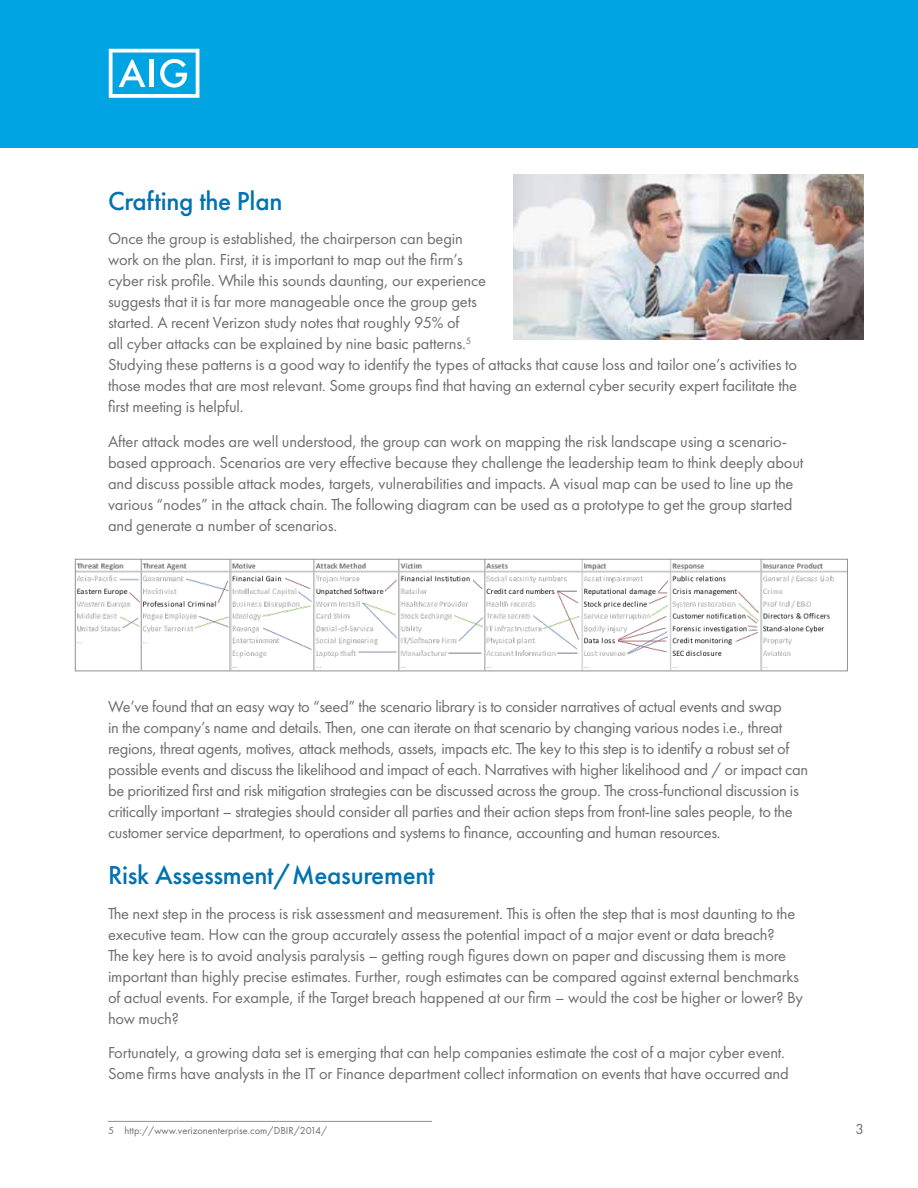
<style>
.page{position:relative;width:918px;height:1188px;background:#fff}
.page>*{position:absolute;margin:0;border:0;box-sizing:border-box;transform-origin:0 0}
.t1{font:500 27px "Futura PT";letter-spacing:-.01em;color:#0073ae}
.t2{font:16.5px/21px "Futura PT";letter-spacing:-.01em;color:#6d6e71}
.t3{font:15px "Futura PT";color:#6d6e71}
.t4{font:10.5px "Futura PT";color:#6d6e71}
</style>
<div class="page">
<div style="left:0;top:0;width:918px;height:148px;background:#00a4e3"></div>
<svg style="left:109px;top:49px;width:90px;height:49px"></svg>
<hr style="left:108px;top:1121px;width:324px;height:1px;background:#8f9194">
<img style="left:77px;top:561px;width:769px;height:108px">
<div style="left:75px;top:559px;width:773px;height:112px;border:1px solid #8f9194"></div>
<img style="left:514px;top:174px;width:350px;height:165px">
<h1 class="t1" style="left:108px;top:184px;width:176px">Crafting the Plan</h1>
<p class="t2" style="left:108px;top:228px;width:691px">Once the group is established, the chairperson can begin<br>work on the plan. First, it is important to map out the firm’s<br>cyber risk profile. While this sounds daunting, our experience<br>suggests that it is far more manageable once the group gets<br>started. A recent Verizon study notes that roughly 95% of<br>all cyber attacks can be explained by nine basic patterns.<sup>5<br></sup>Studying these patterns is a good way to identify the types of attacks that cause loss and tailor one’s activities to those modes that are most relevant. Some groups find that having an external cyber security expert facilitate the first meeting is helpful.</p>
<p class="t2" style="left:108px;top:431px;width:697px">After attack modes are well understood, the group can work on mapping the risk landscape using a scenario&shy;based approach. Scenarios are very effective because they challenge the leadership team to think deeply about and discuss possible attack modes, targets, vulnerabilities and impacts. A visual map can be used to line up the various “nodes” in the attack chain. The following diagram can be used as a prototype to get the group started and generate a number of scenarios.</p>
<p class="t2" style="left:108px;top:696px;width:702px">We’ve found that an easy way to “seed” the scenario library is to consider narratives of actual events and swap<br>in the company’s name and details. Then, one can iterate on that scenario by changing various nodes i.e., threat regions, threat agents, motives, attack methods, assets, impacts etc. The key to this step is to identify a robust set of possible events and discuss the likelihood and impact of each. Narratives with higher likelihood and / or impact can be prioritized first and risk mitigation strategies can be discussed across the group. The cross-functional discussion is critically important – strategies should consider all parties and their action steps from front-line sales people, to the customer service department, to operations and systems to finance, accounting and human resources.</p>
<h1 class="t1" style="left:108px;top:859px;width:328px">Risk Assessment/Measurement</h1>
<p class="t2" style="left:108px;top:902px;width:697px">The next step in the process is risk assessment and measurement. This is often the step that is most daunting to the executive team. How can the group accurately assess the potential impact of a major event or data breach?<br>The key here is to avoid analysis paralysis – getting rough figures down on paper and discussing them is more important than highly precise estimates. Further, rough estimates can be compared against external benchmarks of actual events. For example, if the Target breach happened at our firm – would the cost be higher or lower? By how much?</p>
<p class="t2" style="left:108px;top:1042px;width:682px">Fortunately, a growing data set is emerging that can help companies estimate the cost of a major cyber event.<br>Some firms have analysts in the IT or Finance department collect information on events that have occurred and</p>
<p class="t4" style="left:108px;top:1124px;width:221px">5 http://www.verizonenterprise.com/DBIR/2014/</p>
<p class="t3" style="left:855px;top:1120px;width:10px">3</p>
</div>
